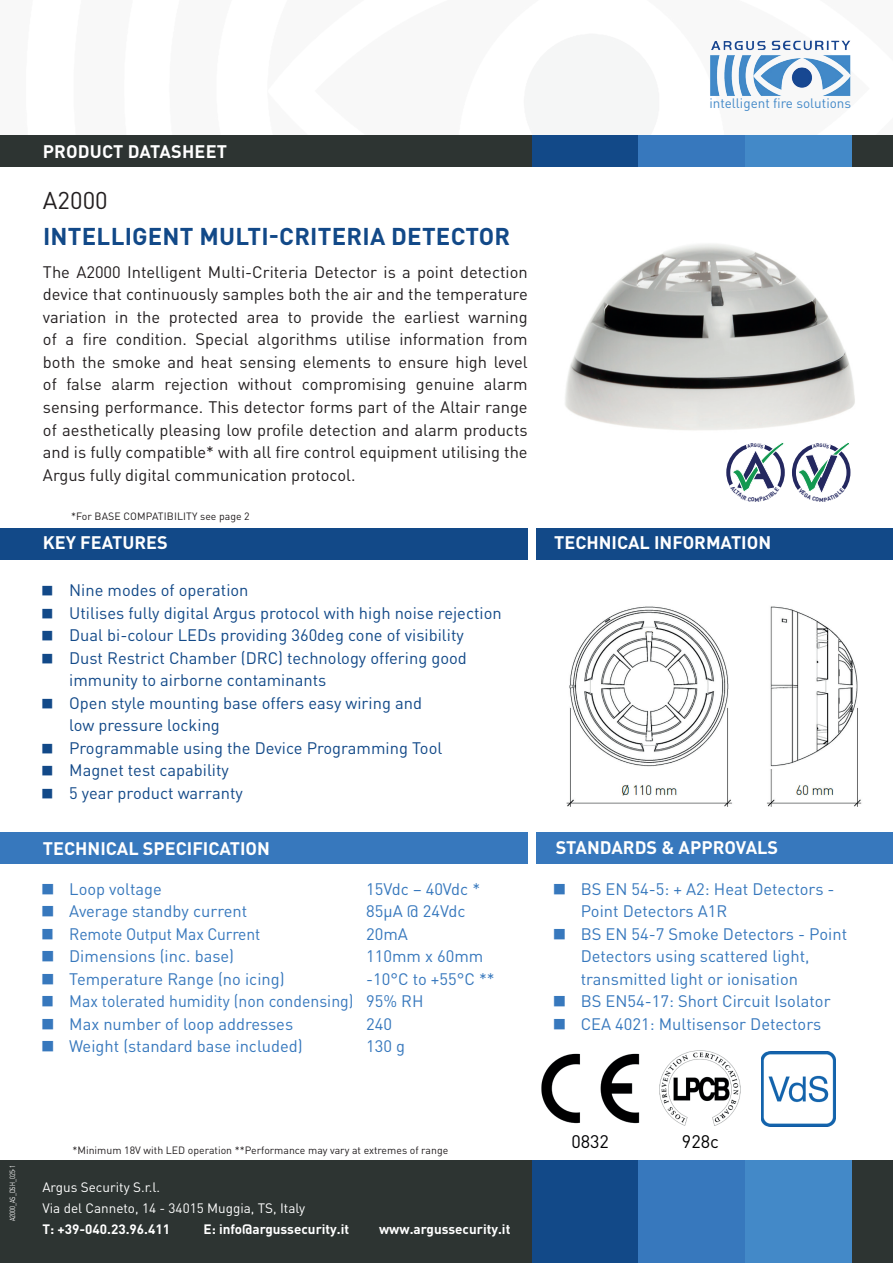
<style>
.page{position:relative;width:893px;height:1263px;background:#fff}
.page>*{position:absolute;margin:0;border:0;box-sizing:border-box;transform-origin:0 0}
.t1{font:700 53.55px "Kabob";color:#242860}
.t2{font:700 24px "DIN Pro";letter-spacing:.01em;color:#124988}
.t3{font:24px "DIN Pro";color:#231f20}
.t4{font:700 18px "DIN Pro";color:#fff}
.t5{font:18px "DIN Pro";color:#000003}
.t6{font:18px "DIN Pro";color:#000001}
.t7{font:16.5px/22.5px "DIN Pro";color:#231f20;text-align:justify}
.t8{font:16.5px/22.5px "DIN Pro";color:#3778bd}
.t9{font:16.5px "DIN Pro";color:#124988}
.t10{font:16.5px "DIN Pro";color:#3778bd;scale:.95 1}
.t11{font:700 13.5px "DIN Pro";color:#fff}
.t12{font:13.5px/21px "DIN Pro";color:#fff}
.t13{font:13.5px "DIN Pro";color:#4389c8}
.t14{font:10.5px "DIN Pro";color:#231f20}
.t15{font:7.5px "DIN Pro";color:#fff;scale:.75 1}
.s1{font-family:"My Font"}
.s2{font-family:"My Font";font-size:18px}
</style>
<div class="page">
<img style="left:659px;top:1050px;width:82px;height:76px">
<img style="left:541px;top:1053px;width:99px;height:71px">
<img style="left:566px;top:606px;width:296px;height:201px">
<img style="left:565px;top:244px;width:290px;height:187px">
<img style="left:761px;top:1051px;width:74px;height:75px">
<div style="left:792px;top:443px;width:58px;height:59px;border:4px solid #242860;border-radius:50%"></div>
<div style="left:0;top:135px;width:893px;height:32px;background:#2d3432"></div>
<div style="left:532px;top:135px;width:107px;height:32px;background:#124988"></div>
<div style="left:639px;top:135px;width:106px;height:32px;background:#3778bd"></div>
<div style="left:745px;top:135px;width:106px;height:32px;background:#4389c8"></div>
<div style="left:0;top:1160px;width:893px;height:103px;background:#2d3432"></div>
<div style="left:532px;top:1160px;width:107px;height:103px;background:#124988"></div>
<div style="left:639px;top:1160px;width:106px;height:103px;background:#3778bd"></div>
<div style="left:745px;top:1160px;width:106px;height:103px;background:#4389c8"></div>
<img style="left:710px;top:40px;width:141px;height:56px">
<div style="left:536px;top:528px;width:357px;height:31px;background:#124988"></div>
<div style="left:0;top:528px;width:528px;height:31px;background:#124988"></div>
<div style="left:536px;top:832px;width:357px;height:32px;background:#3778bd"></div>
<div style="left:0;top:832px;width:528px;height:32px;background:#3778bd"></div>
<svg style="left:728px;top:442px;width:57px;height:60px"></svg>
<svg style="left:796px;top:442px;width:54px;height:60px"></svg>
<p class="t4" style="left:43px;top:139px;width:186px">PRODUCT DATASHEET</p>
<h2 class="t3" style="left:43px;top:184px;width:66px">A2000</h2>
<h2 class="t2" style="left:43px;top:220px;width:469px">INTELLIGENT MULTI-CRITERIA DETECTOR</h2>
<p class="t7" style="left:43px;top:260px;width:486px">The A2000 Intelligent Multi-Criteria Detector is a point detection device that continuously samples both the air and the temperature variation in the protected area to provide the earliest warning of a fire condition. Special algorithms utilise information from both the smoke and heat sensing elements to ensure high level of false alarm rejection without compromising genuine alarm sensing performance. This detector forms part of the Altair range of aesthetically pleasing low profile detection and alarm products and is fully compatible* with all fire control equipment utilising the Argus fully digital communication protocol.</p>
<p class="t14" style="left:71px;top:509px;width:180px">*For BASE COMPATIBILITY see page 2</p>
<p class="t13" style="left:709px;top:94px;width:143px">intelligent fire solutions</p>
<h1 class="t1" style="left:737px;top:440px;width:39px">A</h1>
<h1 class="t1" style="left:805px;top:442px;width:34px">V</h1>
<p class="t4" style="left:43px;top:530px;width:126px">KEY FEATURES</p>
<p class="t4" style="left:554px;top:530px;width:218px">TECHNICAL INFORMATION</p>
<p class="t9" style="left:42px;top:579px;width:208px"><span class="s1">A</span> Nine modes of operation</p>
<p class="t9" style="left:42px;top:601px;width:461px"><span class="s1">A</span> Utilises fully digital Argus protocol with high noise rejection</p>
<p class="t9" style="left:42px;top:624px;width:423px"><span class="s1">A</span> Dual bi-colour LEDs providing 360deg cone of visibility</p>
<p class="t9" style="left:42px;top:646px;width:426px"><span class="s1">A</span> Dust Restrict Chamber (DRC) technology offering good</p>
<p class="t9" style="left:69px;top:669px;width:259px">immunity to airborne contaminants</p>
<p class="t9" style="left:42px;top:691px;width:381px"><span class="s1">A</span> Open style mounting base offers easy wiring and</p>
<p class="t9" style="left:69px;top:714px;width:152px">low pressure locking</p>
<p class="t9" style="left:42px;top:736px;width:402px"><span class="s1">A</span> Programmable using the Device Programming Tool</p>
<p class="t9" style="left:42px;top:759px;width:188px"><span class="s1">A</span> Magnet test capability</p>
<p class="t9" style="left:42px;top:781px;width:202px"><span class="s1">A</span> 5 year product warranty</p>
<p class="t4" style="left:43px;top:836px;width:229px">TECHNICAL SPECIFICATION</p>
<p class="t4" style="left:556px;top:835px;width:224px">STANDARDS &amp; APPROVALS</p>
<p class="t8" style="left:42px;top:877px;width:121px"><span class="s2">A</span> Loop voltage</p>
<p class="t8" style="left:366px;top:877px;width:116px">15Vdc – 40Vdc *</p>
<p class="t8" style="left:42px;top:899px;width:207px"><span class="s2">A</span> Average standby current</p>
<p class="t8" style="left:366px;top:899px;width:101px">85μA @ 24Vdc</p>
<p class="t10" style="left:42px;top:923px;width:231px"><span class="s2">A</span> Remote Output Max Current</p>
<p class="t8" style="left:366px;top:922px;width:43px">20mA</p>
<p class="t8" style="left:42px;top:944px;width:194px"><span class="s2">A</span> Dimensions (inc. base)</p>
<p class="t8" style="left:366px;top:944px;width:119px">110mm x 60mm</p>
<p class="t8" style="left:42px;top:967px;width:244px"><span class="s2">A</span> Temperature Range (no icing)</p>
<p class="t8" style="left:42px;top:967px;width:454px;text-indent:324px">-10°C to +55°C **<br><span class="s2">A</span> Max tolerated humidity (non condensing) 95% RH<br><span class="s2">A</span> Max number of loop addresses</p>
<p class="t8" style="left:366px;top:1012px;width:27px">240</p>
<p class="t8" style="left:42px;top:1034px;width:262px"><span class="s2">A</span> Weight (standard base included)</p>
<p class="t8" style="left:366px;top:1034px;width:40px">130 g</p>
<p class="t8" style="left:554px;top:877px;width:282px"><span class="s2">A</span> BS EN 54-5: + A2: Heat Detectors -</p>
<p class="t8" style="left:581px;top:899px;width:148px">Point Detectors A1R</p>
<p class="t8" style="left:554px;top:922px;width:295px"><span class="s2">A</span> BS EN 54-7 Smoke Detectors - Point</p>
<p class="t8" style="left:581px;top:944px;width:230px">Detectors using scattered light,</p>
<p class="t8" style="left:581px;top:967px;width:219px">transmitted light or ionisation</p>
<p class="t8" style="left:554px;top:989px;width:278px"><span class="s2">A</span> BS EN54-17: Short Circuit Isolator</p>
<p class="t8" style="left:554px;top:1012px;width:269px"><span class="s2">A</span> CEA 4021: Multisensor Detectors</p>
<p class="t15" style="left:7px;top:1221px;width:76px;rotate:-90deg">A2000_AS_DSH_025-1</p>
<p class="t14" style="left:73px;top:1143px;width:377px">*Minimum 18V with LED operation **Performance may vary at extremes of range</p>
<p class="t12" style="left:42px;top:1176px;width:264px">Argus Security S.r.l.<br>Via del Canneto, 14 - 34015 Muggia, TS, Italy</p>
<p class="t11" style="left:42px;top:1220px;width:129px">T: +39-040.23.96.411</p>
<p class="t11" style="left:204px;top:1220px;width:147px">E: info@argussecurity.it</p>
<p class="t11" style="left:379px;top:1220px;width:133px">www.argussecurity.it</p>
<p class="t5" style="left:571px;top:1129px;width:39px">0832</p>
<p class="t6" style="left:682px;top:1129px;width:39px">928c</p>
</div>
